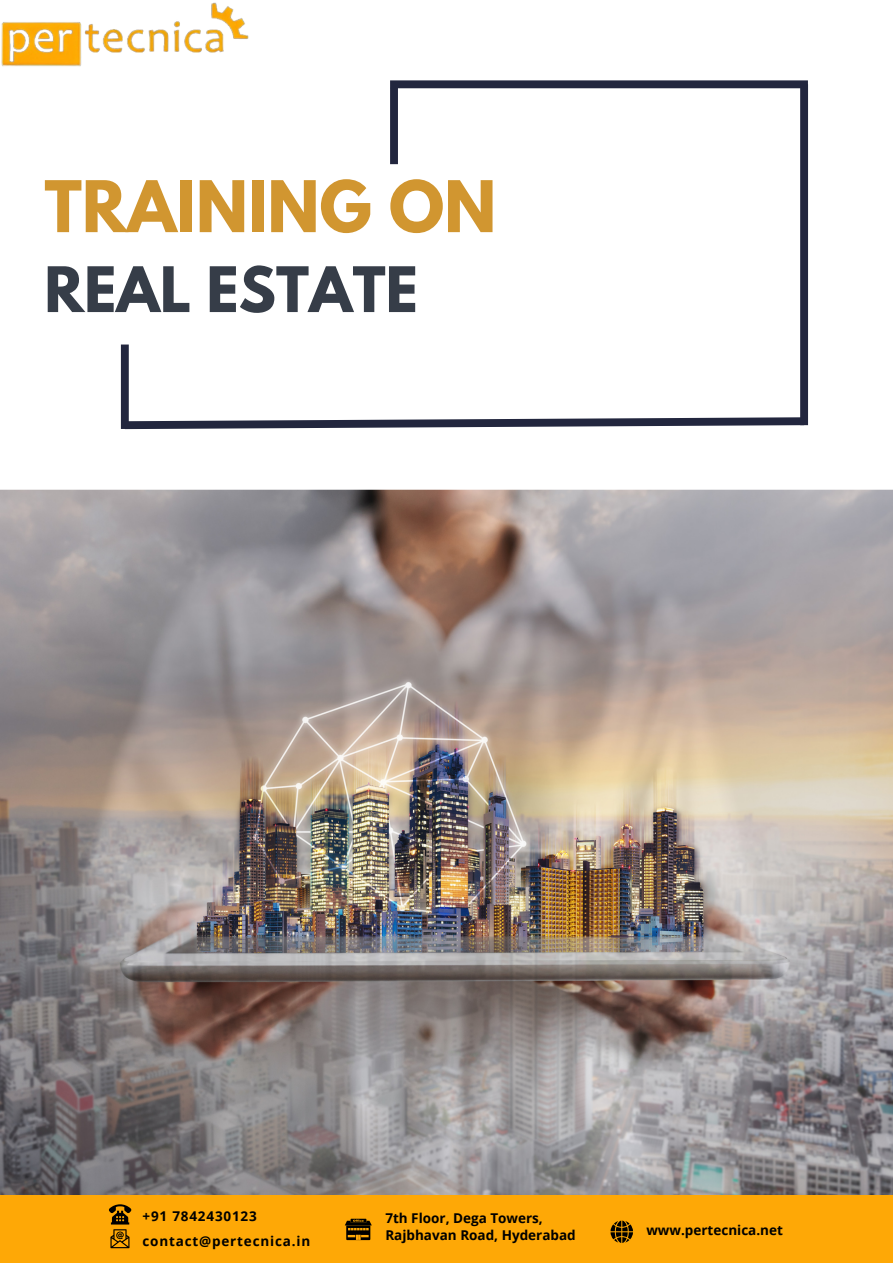
<style>
.page{position:relative;width:893px;height:1264px;background:#fff}
.page>*{position:absolute;margin:0;border:0;box-sizing:border-box;transform-origin:0 0}
.t1{font:700 63px "League Spartan";color:#d19630}
.t2{font:700 55.5px "League Spartan";color:#363d48}
.t3{font:700 13.5px "Open Sans";color:#000}
.t4{font:700 13.5px "Open Sans";letter-spacing:.06em;color:#000}
</style>
<div class="page">
<img style="left:0;top:489px;width:892px;height:706px">
<div style="left:390px;top:80px;width:417px;height:8px;background:#22263e"></div>
<div style="left:390px;top:88px;width:8px;height:76px;background:#22263e"></div>
<div style="left:800px;top:84px;width:8px;height:341px;background:#22263e"></div>
<svg style="left:120px;top:413px;width:689px;height:17px"></svg>
<img style="left:1px;top:2px;width:248px;height:65px">
<div style="left:121px;top:344px;width:8px;height:85px;background:#22263e"></div>
<div style="left:0;top:1195px;width:892px;height:68px;background:#fea806"></div>
<svg style="left:610px;top:1220px;width:23px;height:22px"></svg>
<svg style="left:345px;top:1218px;width:27px;height:21px"></svg>
<svg style="left:109px;top:1204px;width:22px;height:44px"></svg>
<p class="t1" style="left:44px;top:175px;width:453px">TRAINING ON</p>
<p class="t2" style="left:44px;top:262px;width:375px">REAL ESTATE</p>
<p class="t4" style="left:142px;top:1206px;width:116px">+91 7842430123</p>
<p class="t4" style="left:142px;top:1231px;width:169px">contact@pertecnica.in</p>
<p class="t3" style="left:385px;top:1208px;width:159px">7th Floor, Dega Towers,</p>
<p class="t3" style="left:385px;top:1225px;width:192px">Rajbhavan Road, Hyderabad</p>
<p class="t3" style="left:646px;top:1220px;width:138px">www.pertecnica.net</p>
</div>
